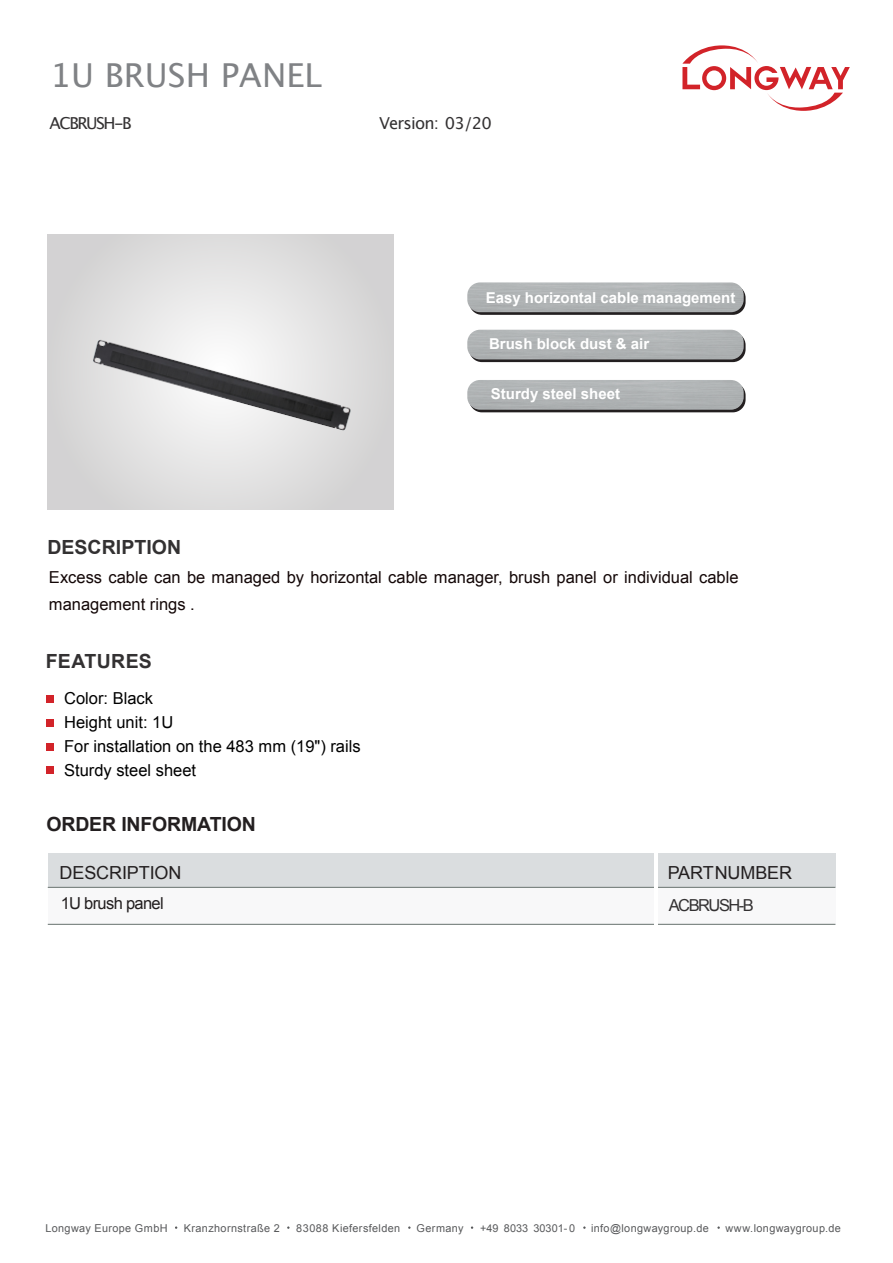
<style>
.page{position:relative;width:893px;height:1263px;background:#fff}
.page>*{position:absolute;margin:0;border:0;box-sizing:border-box;transform-origin:0 0}
.t1{font:33px "Lucida Grande";letter-spacing:.005em;color:#808285}
.t2{font:700 19.5px "Arial";color:#333132}
.t3{font:700 19.5px "Arial";letter-spacing:-.01em;color:#231f20}
.t4{font:18px "Arial";letter-spacing:-.005em;color:#231f20}
.t5{font:16.5px/27px "Arial";color:#130707}
.t6{font:16.5px/24px "Arial";color:#000}
.t7{font:16.5px "Lucida Grande";letter-spacing:-.05em;color:#333132}
.t8{font:16.5px "Arial";letter-spacing:-.04em;color:#231f20}
.t9{font:16.5px "Lucida Grande";letter-spacing:-.09em;color:#333132}
.t10{font:16.5px "Arial";letter-spacing:-.09em;color:#333132}
.t11{font:700 15px "Arial";color:#fff}
.t12{font:10.8px "Arial";letter-spacing:.035em;color:#58595b}
.t13{font:10.8px "Arial";color:#58595b}
</style>
<div class="page">
<svg style="left:682px;top:45px;width:168px;height:66px"></svg>
<svg style="left:48px;top:234px;width:345px;height:275px;background:#dbdadb"></svg>
<svg style="left:469px;top:285px;width:277px;height:30px"></svg>
<img style="left:467px;top:282px;width:277px;height:30px;border-radius:13px">
<svg style="left:469px;top:332px;width:277px;height:30px"></svg>
<div style="left:467px;top:330px;width:277px;height:29px;background:#b0b3b4;border-radius:13px"></div>
<div style="left:469px;top:383px;width:277px;height:29px;background:#231f20;border-radius:13px"></div>
<img style="left:467px;top:380px;width:277px;height:30px;border-radius:13px">
<div style="left:47px;top:743px;width:7px;height:7px;background:#d22329"></div>
<div style="left:47px;top:719px;width:7px;height:8px;background:#d22329"></div>
<div style="left:47px;top:695px;width:7px;height:7px;background:#d22329"></div>
<div style="left:47px;top:766px;width:7px;height:8px;background:#d22329"></div>
<div style="left:48px;top:862px;width:787px;height:63px;background:#f8f8f9"></div>
<div style="left:48px;top:853px;width:787px;height:34px;background:#dadddf"></div>
<hr style="left:48px;top:924px;width:787px;height:1px;background:#68736f">
<hr style="left:48px;top:887px;width:787px;height:1px;background:#68736f">
<hr style="left:654px;top:854px;width:4px;height:89px;background:#fff">
<img style="left:89px;top:320px;width:265px;height:138px">
<h1 class="t1" style="left:50px;top:62px;width:274px">1U BRUSH PANEL</h1>
<h3 class="t9" style="left:50px;top:116px;width:84px">ACBRUSH-B</h3>
<h3 class="t7" style="left:379px;top:116px;width:114px">Version: 03/20</h3>
<h2 class="t2" style="left:47px;top:540px;width:135px">DESCRIPTION</h2>
<h3 class="t11" style="left:486px;top:292px;width:251px">Easy horizontal cable management</h3>
<h3 class="t11" style="left:489px;top:338px;width:162px">Brush block dust &amp; air</h3>
<h3 class="t11" style="left:491px;top:388px;width:131px">Sturdy steel sheet</h3>
<h3 class="t5" style="left:49px;top:565px;width:691px">Excess cable can be managed by horizontal cable manager, brush panel or individual cable management rings .</h3>
<h2 class="t2" style="left:46px;top:654px;width:107px">FEATURES</h2>
<h3 class="t6" style="left:64px;top:688px;width:298px">Color: Black<br>Height unit: 1U<br>For installation on the 483 mm (19") rails<br>Sturdy steel sheet</h3>
<h2 class="t3" style="left:46px;top:817px;width:211px">ORDER INFORMATION</h2>
<h3 class="t4" style="left:60px;top:866px;width:123px">DESCRIPTION</h3>
<h3 class="t4" style="left:668px;top:866px;width:126px">PARTNUMBER</h3>
<h3 class="t8" style="left:61px;top:897px;width:105px">1U brush panel</h3>
<h3 class="t10" style="left:669px;top:899px;width:87px">ACBRUSH-B</h3>
<p class="t12" style="left:45px;top:1224px;width:124px">Longway Europe GmbH</p>
<p class="t12" style="left:184px;top:1224px;width:98px">Kranzhornstraße 2</p>
<p class="t12" style="left:296px;top:1224px;width:105px">83088 Kiefersfelden</p>
<p class="t12" style="left:417px;top:1224px;width:48px">Germany</p>
<p class="t13" style="left:480px;top:1224px;width:97px">+49 8033 30301- 0</p>
<p class="t12" style="left:591px;top:1224px;width:119px">info@longwaygroup.de</p>
<p class="t12" style="left:725px;top:1224px;width:117px">www.longwaygroup.de</p>
</div>
